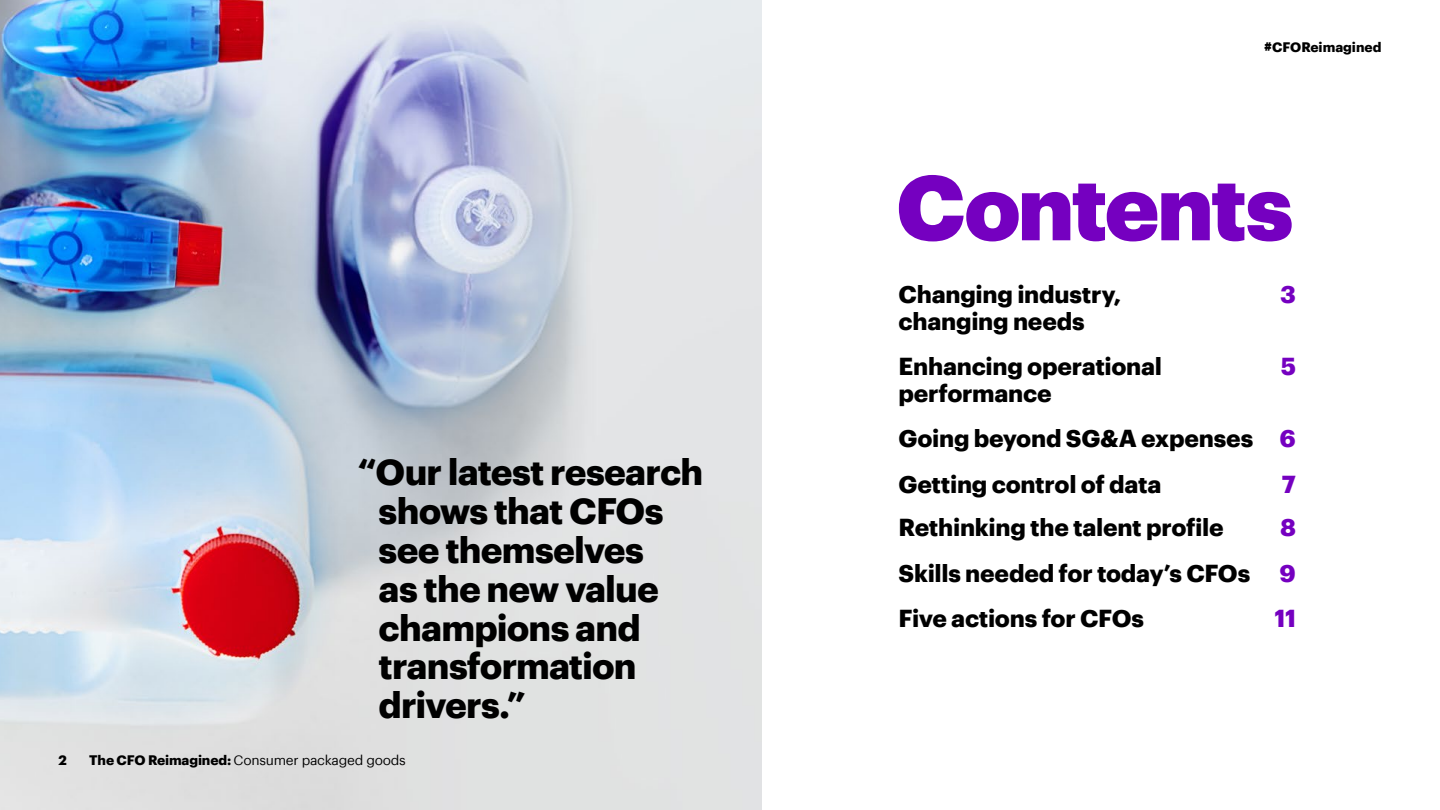
<style>
.page{position:relative;width:1440px;height:810px;background:#fff}
.page>*{position:absolute;margin:0;border:0;box-sizing:border-box;transform-origin:0 0}
.t1{font:900 90px "Graphik";letter-spacing:-.03em;color:#7500c0}
.t2{font:700 36px/39px "Graphik";letter-spacing:-.025em;color:#000}
.t3{font:700 24px/45.3px "Graphik";letter-spacing:-.01em;color:#000}
.t4{font:700 24px "Graphik";color:#7500c0}
.t5{font:13.5px "Graphik";letter-spacing:-.02em;color:#000}
.t6{font:700 13.5px "Graphik";color:#000}
.s1{font-weight:700}
.s2{color:#7500c0}
</style>
<div class="page">
<img style="left:0;top:0;width:762px;height:810px">
<h2 class="t2" style="left:379px;top:449px;width:326px;text-indent:-21px">“Our latest research shows that CFOs see themselves<br>as the new value champions and transformation drivers.”</h2>
<p class="t6" style="left:58px;top:750px;width:10px">2</p>
<p class="t5" style="left:89px;top:750px;width:318px"><span class="s1">The CFO Reimagined:</span> Consumer packaged goods</p>
<p class="t6" style="left:1264px;top:37px;width:119px">#CFOReimagined</p>
<h1 class="t1" style="left:896px;top:138px;width:398px">Contents</h1>
<p class="t3" style="left:899px;top:269px;width:224px">Changing industry,</p>
<p class="t4" style="left:1280px;top:275px;width:17px">3</p>
<p class="t3" style="left:899px;top:296px;width:265px">changing needs<br>Enhancing operational</p>
<p class="t4" style="left:1281px;top:348px;width:17px">5</p>
<p class="t3" style="left:899px;top:368px;width:399px">performance<br>Going beyond SG&amp;A expenses <span class="s2">6</span></p>
<p class="t3" style="left:899px;top:459px;width:265px">Getting control of data</p>
<p class="t4" style="left:1282px;top:465px;width:16px">7</p>
<p class="t3" style="left:899px;top:503px;width:327px">Rethinking the talent profile</p>
<p class="t3" style="left:899px;top:503px;width:399px;text-align:justify;text-indent:382px"><span class="s2">8<br></span>Skills needed for today’s CFOs <span class="s2">9<br></span>Five actions for CFOs</p>
<p class="t4" style="left:1275px;top:600px;width:23px">11</p>
</div>
